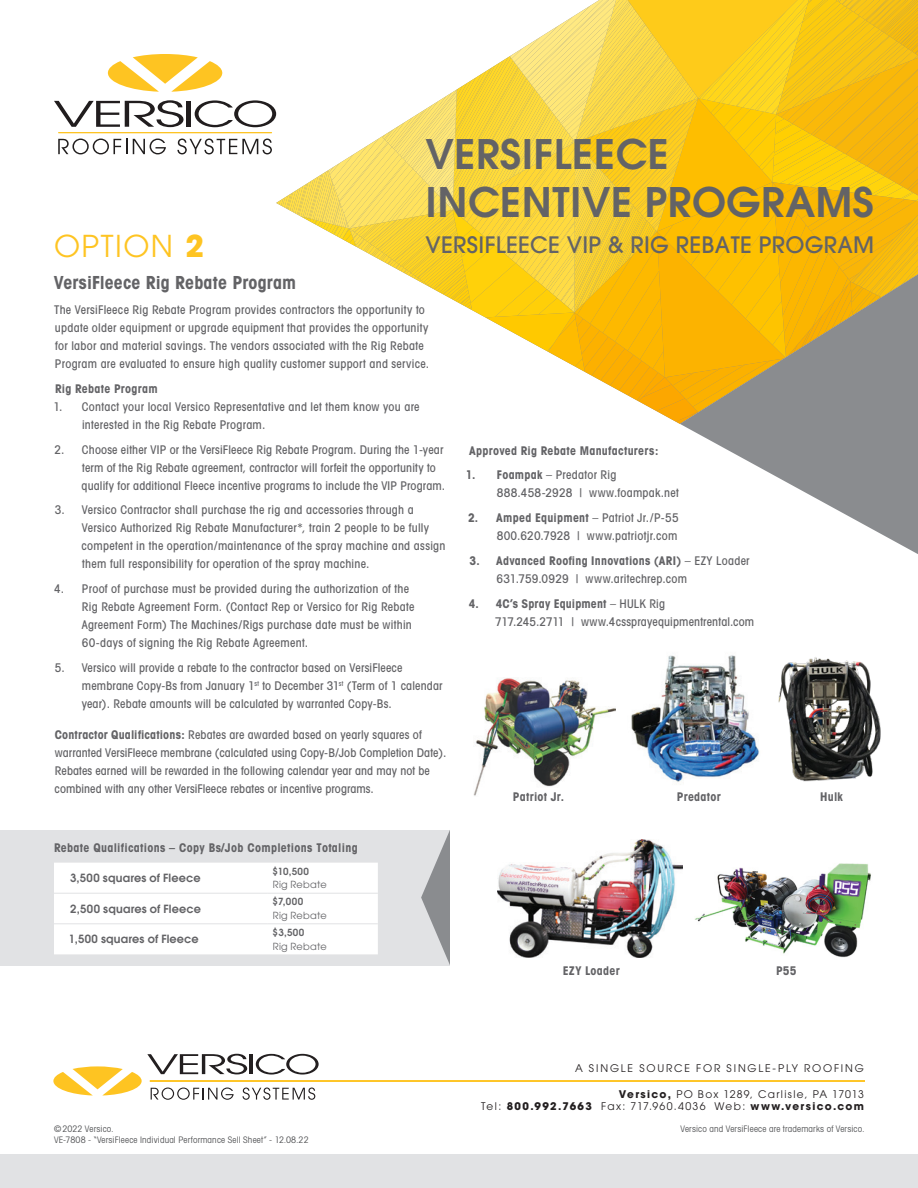
<style>
.page{position:relative;width:918px;height:1188px;background:#fff}
.page>*{position:absolute;margin:0;border:0;box-sizing:border-box;transform-origin:0 0}
.t1{font:600 40.5px/48px "Avant Garde";letter-spacing:.015em;color:#636366}
.t2{font:30px "Avant Garde";letter-spacing:.05em;color:#fec422}
.t3{font:500 22.5px "Avant Garde";letter-spacing:.015em;color:#636366}
.Body_Copy{font:700 condensed 18px "Avant Garde";letter-spacing:.005em;color:#636366}
.Body_Copy-2{font:500 condensed 12px/18px "Avant Garde";letter-spacing:.02em;color:#636366}
.Body_Copy-3{font:700 condensed 12px "Avant Garde";letter-spacing:.025em;color:#636366}
.t4{font:600 11.25px "Avant Garde";letter-spacing:.015em;color:#636366}
.t5{font:700 10.5px "Avant Garde";letter-spacing:.13em;color:#231f20}
.t6{font:10.5px "Avant Garde";letter-spacing:.115em;color:#231f20}
.t7{font:10.5px "Avant Garde";letter-spacing:.165em;color:#231f20}
.t8{font:9.75px "Avant Garde";letter-spacing:.025em;color:#636366}
.t9{font:600 9.75px "Avant Garde";letter-spacing:.055em;color:#636366}
.t10{font:condensed 9px "Avant Garde";letter-spacing:.02em;color:#57585a}
.s1{font-weight:700}
.s2{font-weight:400}
</style>
<div class="page">
<div style="left:0;top:830px;width:450px;height:135px;background:#e1e2e4"></div>
<svg style="left:421px;top:830px;width:29px;height:135px"></svg>
<div style="left:54px;top:863px;width:324px;height:91px;background:#fff"></div>
<hr style="left:54px;top:893px;width:213px;height:1px;background:#e1e2e4">
<hr style="left:267px;top:893px;width:111px;height:1px;background:#e1e2e4">
<hr style="left:54px;top:923px;width:213px;height:1px;background:#e1e2e4">
<hr style="left:267px;top:923px;width:111px;height:1px;background:#e1e2e4">
<hr style="left:150px;top:1080px;width:715px;height:2px;background:#fec422">
<svg style="left:53px;top:1054px;width:266px;height:46px"></svg>
<div style="left:0;top:1155px;width:918px;height:33px;background:#e1e2e4"></div>
<svg style="left:54px;top:0;width:864px;height:424px"></svg>
<svg style="left:680px;top:274px;width:238px;height:280px"></svg>
<img style="left:695px;top:863px;width:176px;height:95px">
<img style="left:473px;top:678px;width:143px;height:118px">
<img style="left:631px;top:655px;width:129px;height:127px">
<img style="left:498px;top:839px;width:184px;height:119px">
<img style="left:778px;top:657px;width:103px;height:125px">
<p class="t2" style="left:54px;top:228px;width:151px">OPTION <span class="s1">2</span></p>
<p class="t1" style="left:426px;top:129px;width:450px">VERSIFLEECE<br>INCENTIVE PROGRAMS</p>
<p class="t3" style="left:426px;top:230px;width:450px">VERSIFLEECE VIP &amp; RIG REBATE PROGRAM</p>
<p class="Body_Copy" style="left:54px;top:271px;width:244px">VersiFleece Rig Rebate Program</p>
<p class="Body_Copy-2" style="left:54px;top:301px;width:377px">The VersiFleece Rig Rebate Program provides contractors the opportunity to update older equipment or upgrade equipment that provides the opportunity for labor and material savings. The vendors associated with the Rig Rebate Program are evaluated to ensure high quality customer support and service.</p>
<p class="Body_Copy-3" style="left:55px;top:381px;width:104px">Rig Rebate Program</p>
<p class="Body_Copy-2" style="left:82px;top:397px;width:339px;text-indent:-29px">1. Contact your local Versico Representative and let them know you are interested in the Rig Rebate Program.</p>
<p class="Body_Copy-2" style="left:82px;top:440px;width:365px;text-indent:-27px">2. Choose either VIP or the VersiFleece Rig Rebate Program. During the 1-year term of the Rig Rebate agreement, contractor will forfeit the opportunity to qualify for additional Fleece incentive programs to include the VIP Program.</p>
<p class="Body_Copy-2" style="left:82px;top:501px;width:365px;text-indent:-27px">3. Versico Contractor shall purchase the rig and accessories through a Versico Authorized Rig Rebate Manufacturer*, train 2 people to be fully competent in the operation/maintenance of the spray machine and assign them full responsibility for operation of the spray machine.</p>
<p class="Body_Copy-2" style="left:82px;top:580px;width:334px;text-indent:-28px">4. Proof of purchase must be provided during the authorization of the Rig Rebate Agreement Form. (Contact Rep or Versico for Rig Rebate Agreement Form) The Machines/Rigs purchase date must be within 60-days of signing the Rig Rebate Agreement.</p>
<p class="Body_Copy-2" style="left:82px;top:658px;width:362px;text-indent:-27px">5. Versico will provide a rebate to the contractor based on VersiFleece membrane Copy-Bs from January 1<sup>st</sup> to December 31<sup>st</sup> (Term of 1 calendar year). Rebate amounts will be calculated by warranted Copy-Bs.</p>
<p class="Body_Copy-2" style="left:55px;top:726px;width:394px"><span class="s1">Contractor Qualifications:</span> Rebates are awarded based on yearly squares of warranted VersiFleece membrane (calculated using Copy-B/Job Completion Date).<br>Rebates earned will be rewarded in the following calendar year and may not be combined with any other VersiFleece rebates or incentive programs.</p>
<p class="Body_Copy-3" style="left:54px;top:840px;width:305px">Rebate Qualifications – Copy Bs/Job Completions Totaling</p>
<p class="t4" style="left:70px;top:870px;width:132px">3,500 squares of Fleece</p>
<p class="t4" style="left:70px;top:901px;width:132px">2,500 squares of Fleece</p>
<p class="t4" style="left:69px;top:932px;width:131px">1,500 squares of Fleece</p>
<p class="t9" style="left:273px;top:865px;width:38px">$10,500</p>
<p class="t8" style="left:273px;top:879px;width:55px">Rig Rebate</p>
<p class="t9" style="left:273px;top:895px;width:32px">$7,000</p>
<p class="t8" style="left:273px;top:910px;width:55px">Rig Rebate</p>
<p class="t9" style="left:273px;top:926px;width:33px">$3,500</p>
<p class="t8" style="left:273px;top:940px;width:55px">Rig Rebate</p>
<p class="Body_Copy-3" style="left:469px;top:443px;width:191px">Approved Rig Rebate Manufacturers:</p>
<p class="Body_Copy-2" style="left:497px;top:466px;width:184px;text-indent:-31px"><span class="s1">1. Foampak</span> – Predator Rig<br>888.458-2928 | www.foampak.net</p>
<p class="Body_Copy-2" style="left:468px;top:509px;width:212px;text-align:right"><span class="s1">2. Amped Equipment</span> – Patriot Jr./P-55<br>800.620.7928 | www.patriotjr.com</p>
<p class="Body_Copy-2" style="left:497px;top:551px;width:255px;text-indent:-27px"><span class="s1">3. Advanced Roofing Innovations (ARI)</span> – EZY Loader<br>631.759.0929 | www.aritechrep.com</p>
<p class="Body_Copy-2" style="left:495px;top:594px;width:261px;text-indent:-26px"><span class="s1">4. 4C’s Spray Equipment</span> – HULK Rig<br>717.245.2711 | www.4cssprayequipmentrental.com</p>
<p class="Body_Copy-3" style="left:513px;top:789px;width:53px">Patriot Jr.</p>
<p class="Body_Copy-3" style="left:677px;top:789px;width:45px">Predator</p>
<p class="Body_Copy-3" style="left:820px;top:789px;width:24px">Hulk</p>
<p class="Body_Copy-3" style="left:563px;top:963px;width:58px">EZY Loader</p>
<p class="Body_Copy-3" style="left:776px;top:963px;width:22px">P55</p>
<p class="t10" style="left:54px;top:1123px;width:61px">©2022 Versico.</p>
<p class="t10" style="left:54px;top:1134px;width:256px">VE-7808 - “VersiFleece Individual Performance Sell Sheet” - 12.08.22</p>
<p class="t7" style="left:575px;top:1062px;width:290px">A SINGLE SOURCE FOR SINGLE-PLY ROOFING</p>
<p class="t6" style="left:619px;top:1088px;width:247px"><span class="s1">Versico,</span> PO Box 1289, Carlisle, PA 17013</p>
<p class="t5" style="left:481px;top:1100px;width:384px"><span class="s2">Tel:</span> 800.992.7663 <span class="s2">Fax: 717.960.4036 Web:</span> www.versico.com</p>
<p class="t10" style="left:681px;top:1123px;width:186px">Versico and VersiFleece are trademarks of Versico.</p>
</div>
